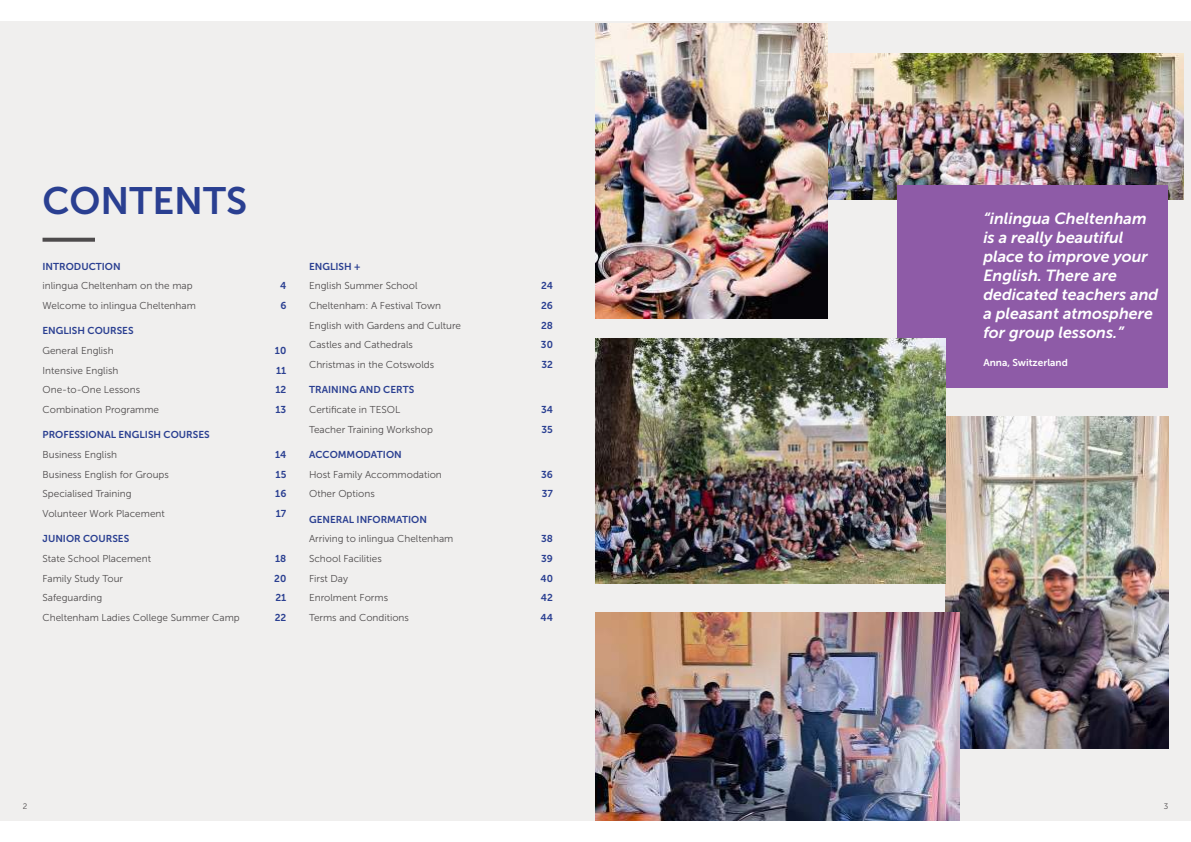
<style>
.page{position:relative;width:1191px;height:842px;background:#fff}
.page>*{position:absolute;margin:0;border:0;box-sizing:border-box;transform-origin:0 0}
.t1{font:38px "Museo Sans 700";color:#2a3f91}
.t2{font:italic 16px/19px "Museo Sans 700";color:#fff}
.t3{font:10px "Museo Sans 300";color:#4e4b4c}
.t4{font:10px "Museo Sans 700";color:#2a3f91}
.t5{font:10px "Museo Sans 700";color:#fff}
.t6{font:8px "Museo Sans 300";color:#4e4b4c}
</style>
<div class="page">
<div style="left:0;top:21px;width:1191px;height:800px;background:#f0efee"></div>
<img style="left:827px;top:54px;width:356px;height:146px">
<img style="left:945px;top:417px;width:223px;height:331px">
<img style="left:595px;top:612px;width:364px;height:209px">
<img style="left:595px;top:23px;width:232px;height:295px">
<div style="left:897px;top:186px;width:271px;height:202px;background:#8e5ba7"></div>
<svg style="left:43px;top:238px;width:52px;height:4px"></svg>
<img style="left:595px;top:339px;width:350px;height:244px">
<h1 class="t1" style="left:43px;top:180px;width:206px">CONTENTS</h1>
<p class="t4" style="left:43px;top:261px;width:80px">INTRODUCTION</p>
<p class="t3" style="left:43px;top:280px;width:152px">inlingua Cheltenham on the map</p>
<p class="t4" style="left:280px;top:280px;width:8px">4</p>
<p class="t3" style="left:43px;top:300px;width:155px">Welcome to inlingua Cheltenham</p>
<p class="t4" style="left:280px;top:300px;width:8px">6</p>
<p class="t4" style="left:43px;top:325px;width:93px">ENGLISH COURSES</p>
<p class="t3" style="left:43px;top:345px;width:73px">General English</p>
<p class="t4" style="left:275px;top:345px;width:13px">10</p>
<p class="t3" style="left:43px;top:365px;width:77px">Intensive English</p>
<p class="t4" style="left:276px;top:365px;width:12px">11</p>
<p class="t3" style="left:43px;top:384px;width:99px">One-to-One Lessons</p>
<p class="t4" style="left:275px;top:384px;width:12px">12</p>
<p class="t3" style="left:43px;top:404px;width:118px">Combination Programme</p>
<p class="t4" style="left:275px;top:404px;width:12px">13</p>
<p class="t4" style="left:43px;top:429px;width:169px">PROFESSIONAL ENGLISH COURSES</p>
<p class="t3" style="left:43px;top:449px;width:76px">Business English</p>
<p class="t4" style="left:275px;top:449px;width:13px">14</p>
<p class="t3" style="left:43px;top:469px;width:128px">Business English for Groups</p>
<p class="t4" style="left:275px;top:469px;width:12px">15</p>
<p class="t3" style="left:43px;top:488px;width:91px">Specialised Training</p>
<p class="t4" style="left:275px;top:488px;width:13px">16</p>
<p class="t3" style="left:43px;top:508px;width:124px">Volunteer Work Placement</p>
<p class="t4" style="left:276px;top:508px;width:12px">17</p>
<p class="t4" style="left:43px;top:533px;width:88px">JUNIOR COURSES</p>
<p class="t3" style="left:43px;top:553px;width:110px">State School Placement</p>
<p class="t4" style="left:275px;top:553px;width:13px">18</p>
<p class="t3" style="left:43px;top:573px;width:82px">Family Study Tour</p>
<p class="t4" style="left:274px;top:573px;width:14px">20</p>
<p class="t3" style="left:43px;top:592px;width:61px">Safeguarding</p>
<p class="t4" style="left:275px;top:592px;width:12px">21</p>
<p class="t3" style="left:43px;top:612px;width:199px">Cheltenham Ladies College Summer Camp</p>
<p class="t4" style="left:275px;top:612px;width:13px">22</p>
<p class="t4" style="left:309px;top:261px;width:53px">ENGLISH +</p>
<p class="t3" style="left:309px;top:280px;width:110px">English Summer School</p>
<p class="t4" style="left:541px;top:280px;width:13px">24</p>
<p class="t3" style="left:309px;top:300px;width:133px">Cheltenham: A Festival Town</p>
<p class="t4" style="left:541px;top:300px;width:13px">26</p>
<p class="t3" style="left:309px;top:320px;width:153px">English with Gardens and Culture</p>
<p class="t4" style="left:541px;top:320px;width:13px">28</p>
<p class="t3" style="left:309px;top:339px;width:105px">Castles and Cathedrals</p>
<p class="t4" style="left:541px;top:339px;width:14px">30</p>
<p class="t3" style="left:309px;top:359px;width:127px">Christmas in the Cotswolds</p>
<p class="t4" style="left:541px;top:359px;width:13px">32</p>
<p class="t4" style="left:309px;top:384px;width:107px">TRAINING AND CERTS</p>
<p class="t3" style="left:309px;top:404px;width:93px">Certificate in TESOL</p>
<p class="t4" style="left:541px;top:404px;width:13px">34</p>
<p class="t3" style="left:309px;top:424px;width:125px">Teacher Training Workshop</p>
<p class="t4" style="left:541px;top:424px;width:13px">35</p>
<p class="t4" style="left:309px;top:449px;width:94px">ACCOMMODATION</p>
<p class="t3" style="left:309px;top:469px;width:134px">Host Family Accommodation</p>
<p class="t4" style="left:541px;top:469px;width:13px">36</p>
<p class="t3" style="left:309px;top:488px;width:67px">Other Options</p>
<p class="t4" style="left:542px;top:488px;width:13px">37</p>
<p class="t4" style="left:309px;top:514px;width:119px">GENERAL INFORMATION</p>
<p class="t3" style="left:309px;top:533px;width:146px">Arriving to inlingua Cheltenham</p>
<p class="t4" style="left:541px;top:533px;width:13px">38</p>
<p class="t3" style="left:309px;top:553px;width:74px">School Facilities</p>
<p class="t4" style="left:541px;top:553px;width:13px">39</p>
<p class="t3" style="left:309px;top:573px;width:41px">First Day</p>
<p class="t4" style="left:540px;top:573px;width:14px">40</p>
<p class="t3" style="left:309px;top:592px;width:80px">Enrolment Forms</p>
<p class="t4" style="left:541px;top:592px;width:14px">42</p>
<p class="t3" style="left:309px;top:612px;width:101px">Terms and Conditions</p>
<p class="t4" style="left:540px;top:612px;width:14px">44</p>
<h2 class="t2" style="left:983px;top:209px;width:176px">“inlingua Cheltenham is a really beautiful place to improve your<br>English. There are dedicated teachers and a pleasant atmosphere for group lessons.”</h2>
<p class="t5" style="left:983px;top:357px;width:86px">Anna, Switzerland</p>
<p class="t6" style="left:23px;top:802px;width:6px">2</p>
<p class="t6" style="left:1163px;top:802px;width:6px">3</p>
</div>
